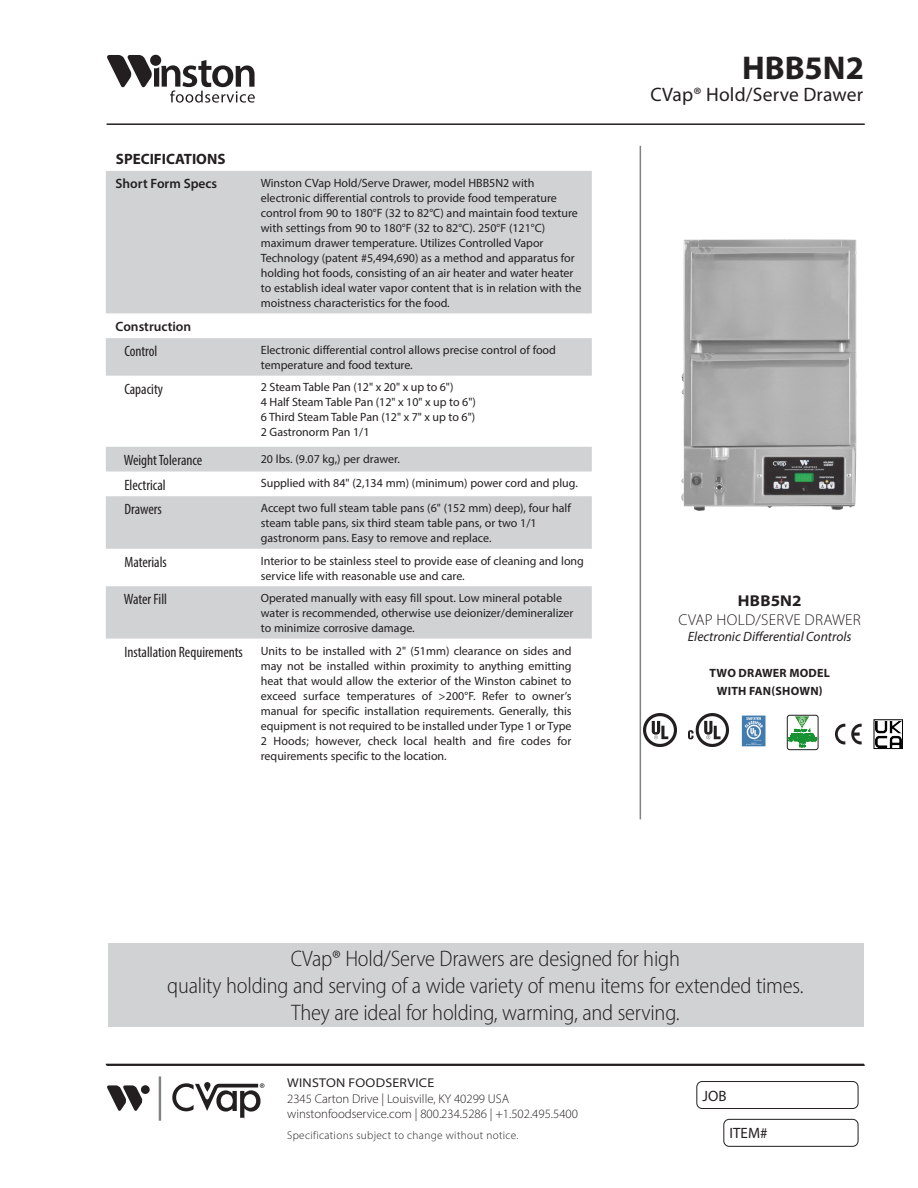
<style>
.page{position:relative;width:918px;height:1188px;background:#fff}
.page>*{position:absolute;margin:0;border:0;box-sizing:border-box;transform-origin:0 0}
.Product_Type{font:700 33px "Myriad Pro";color:#231f20}
.Front_-__features__p{font:300 semi-condensed 22.5px/27px "Myriad Pro";letter-spacing:-.01em;color:#231f20;text-align:center}
.Product_Type_Descrip{font:19.5px "Myriad Pro";letter-spacing:.01em;color:#231f20}
.t1{font:300 15.75px "Myriad Pro";letter-spacing:.02em;color:#231f20}
.t2{font:700 semi-expanded 15.75px "Myriad Pro";letter-spacing:.01em;color:#231f20}
.t3{font:condensed 15px "Myriad Pro";color:#231f20}
.t4{font:700 15px "Myriad Pro";color:#231f20}
.t5{font:15px "Myriad Pro";color:#231f20}
.t6{font:italic 13.5px "Myriad Pro";color:#231f20}
.t7{font:600 13.5px "Myriad Pro";color:#231f20}
.t8{font:300 12.75px/15.3px "Myriad Pro";color:#231f20}
.t9{font:semi-expanded 12.75px "Myriad Pro";letter-spacing:.02em;color:#231f20}
.Front_-__features__p-2{font:12px/15px "Myriad Pro";color:#231f20}
.t10{font:700 12px "Myriad Pro";letter-spacing:.02em;color:#231f20}
.t11{font:300 11.25px "Myriad Pro";letter-spacing:.03em;color:#231f20}
</style>
<div class="page">
<svg style="left:107px;top:55px;width:148px;height:48px"></svg>
<hr style="left:107px;top:123px;width:758px;height:2px;background:#231f20">
<hr style="left:107px;top:1064px;width:758px;height:2px;background:#231f20">
<svg style="left:172px;top:1083px;width:92px;height:35px"></svg>
<div style="left:141px;top:1085px;width:9px;height:9px;background:#231f20;border-radius:50%"></div>
<svg style="left:107px;top:1085px;width:36px;height:26px"></svg>
<hr style="left:159px;top:1076px;width:2px;height:45px;background:#808285">
<hr style="left:640px;top:146px;width:1px;height:673px;background:#808285">
<div style="left:723px;top:1119px;width:135px;height:28px;border:1px solid #231f20;border-radius:5px"></div>
<div style="left:696px;top:1081px;width:162px;height:28px;border:1px solid #231f20;border-radius:5px"></div>
<img style="left:681px;top:240px;width:175px;height:271px">
<hr style="left:106px;top:1064px;width:758px;height:1px;background:#231f20">
<svg style="left:106px;top:171px;width:486px;height:468px;fill:#d1d2d4"></svg>
<div style="left:108px;top:943px;width:756px;height:84px;background:#d1d2d4"></div>
<img style="left:643px;top:714px;width:33px;height:32px">
<img style="left:688px;top:714px;width:40px;height:32px">
<div style="left:787px;top:715px;width:31px;height:35px;border:1px solid #231f20;border-radius:2px"></div>
<svg style="left:788px;top:716px;width:29px;height:32px"></svg>
<img style="left:741px;top:715px;width:25px;height:32px">
<svg style="left:835px;top:724px;width:10px;height:20px"></svg>
<svg style="left:851px;top:724px;width:11px;height:20px"></svg>
<div style="left:874px;top:720px;width:29px;height:29px;border:1px solid #000"></div>
<img style="left:876px;top:722px;width:25px;height:25px">
<p class="t4" style="left:116px;top:149px;width:111px">SPECIFICATIONS</p>
<p class="t7" style="left:116px;top:175px;width:103px">Short Form Specs</p>
<p class="Front_-__features__p-2" style="left:261px;top:175px;width:275px">Winston CVap Hold/Serve Drawer, model HBB5N2 with</p>
<p class="Front_-__features__p-2" style="left:261px;top:190px;width:298px">electronic differential controls to provide food temperature</p>
<p class="Front_-__features__p-2" style="left:261px;top:205px;width:319px">control from 90 to 180°F (32 to 82°C) and maintain food texture with settings from 90 to 180°F (32 to 82°C). 250°F (121°C)</p>
<p class="Front_-__features__p-2" style="left:261px;top:235px;width:322px">maximum drawer temperature. Utilizes Controlled Vapor Technology (patent #5,494,690) as a method and apparatus for holding hot foods, consisting of an air heater and water heater to establish ideal water vapor content that is in relation with the moistness characteristics for the food.</p>
<p class="t7" style="left:116px;top:318px;width:77px">Construction</p>
<p class="t3" style="left:124px;top:342px;width:35px">Control</p>
<p class="Front_-__features__p-2" style="left:261px;top:342px;width:297px">Electronic differential control allows precise control of food</p>
<p class="Front_-__features__p-2" style="left:261px;top:357px;width:153px">temperature and food texture.</p>
<p class="t3" style="left:124px;top:380px;width:40px">Capacity</p>
<p class="Front_-__features__p-2" style="left:261px;top:380px;width:194px">2 Steam Table Pan (12" x 20" x up to 6")</p>
<p class="Front_-__features__p-2" style="left:261px;top:395px;width:217px">4 Half Steam Table Pan (12" x 10" x up to 6")</p>
<p class="Front_-__features__p-2" style="left:261px;top:410px;width:216px">6 Third Steam Table Pan (12" x 7" x up to 6")</p>
<p class="Front_-__features__p-2" style="left:261px;top:425px;width:110px">2 Gastronorm Pan 1/1</p>
<p class="t3" style="left:124px;top:451px;width:80px">Weight Tolerance</p>
<p class="Front_-__features__p-2" style="left:261px;top:451px;width:141px">20 lbs. (9.07 kg,) per drawer.</p>
<p class="t3" style="left:124px;top:475px;width:43px">Electrical</p>
<p class="Front_-__features__p-2" style="left:261px;top:476px;width:319px">Supplied with 84" (2,134 mm) (minimum) power cord and plug.</p>
<p class="t3" style="left:124px;top:500px;width:39px">Drawers</p>
<p class="Front_-__features__p-2" style="left:261px;top:500px;width:312px">Accept two full steam table pans (6" (152 mm) deep), four half steam table pans, six third steam table pans, or two 1/1 gastronorm pans. Easy to remove and replace.</p>
<p class="t3" style="left:124px;top:553px;width:44px">Materials</p>
<p class="Front_-__features__p-2" style="left:261px;top:553px;width:325px">Interior to be stainless steel to provide ease of cleaning and long service life with reasonable use and care.</p>
<p class="t3" style="left:124px;top:590px;width:45px">Water Fill</p>
<p class="Front_-__features__p-2" style="left:261px;top:590px;width:314px">Operated manually with easy fill spout. Low mineral potable water is recommended, otherwise use deionizer/demineralizer to minimize corrosive damage.</p>
<p class="t3" style="left:124px;top:643px;width:120px">Installation Requirements</p>
<p class="Front_-__features__p-2" style="left:261px;top:643px;width:312px;text-align:justify">Units to be installed with 2" (51mm) clearance on sides and may not be installed within proximity to anything emitting heat that would allow the exterior of the Winston cabinet to exceed surface temperatures of &gt;200°F. Refer to owner’s manual for specific installation requirements. Generally, this equipment is not required to be installed under Type 1 or Type 2 Hoods; however, check local health and fire codes for requirements specific to the location.</p>
<p class="Product_Type" style="left:742px;top:46px;width:124px">HBB5N2</p>
<p class="Product_Type_Descrip" style="left:650px;top:83px;width:214px">CVap® Hold/Serve Drawer</p>
<p class="t2" style="left:738px;top:590px;width:65px">HBB5N2</p>
<p class="t1" style="left:679px;top:610px;width:184px">CVAP HOLD/SERVE DRAWER</p>
<p class="t6" style="left:688px;top:628px;width:165px">Electronic Differential Controls</p>
<p class="t10" style="left:709px;top:665px;width:122px">TWO DRAWER MODEL</p>
<p class="t10" style="left:717px;top:683px;width:107px">WITH FAN(SHOWN)</p>
<p class="Front_-__features__p" style="left:167px;top:945px;width:638px">CVap® Hold/Serve Drawers are designed for high<br>quality holding and serving of a wide variety of menu items for extended times.</p>
<p class="Front_-__features__p" style="left:291px;top:999px;width:390px">They are ideal for holding, warming, and serving.</p>
<p class="t9" style="left:287px;top:1075px;width:149px">WINSTON FOODSERVICE</p>
<p class="t8" style="left:287px;top:1091px;width:292px">2345 Carton Drive | Louisville, KY 40299 USA winstonfoodservice.com | 800.234.5286 | +1.502.495.5400</p>
<p class="t11" style="left:287px;top:1129px;width:233px">Specifications subject to change without notice.</p>
<p class="t5" style="left:730px;top:1124px;width:39px">ITEM#</p>
<p class="t5" style="left:703px;top:1086px;width:26px">JOB</p>
</div>
